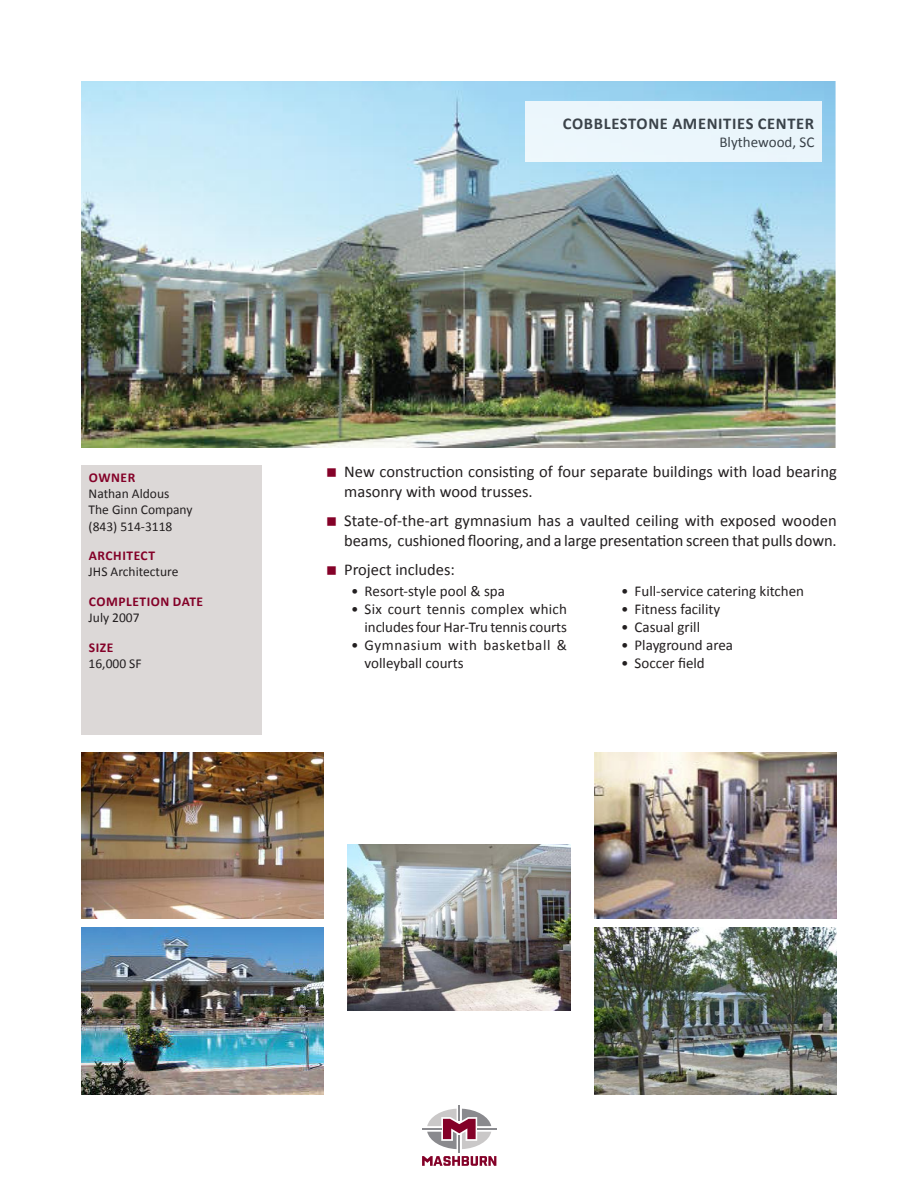
<style>
.page{position:relative;width:918px;height:1188px;background:#fff}
.page>*{position:absolute;margin:0;border:0;box-sizing:border-box;transform-origin:0 0}
.t1{font:16.5px/19.8px "Calibri";color:#231f20}
.t2{font:700 16.5px "Calibri";letter-spacing:.04em;color:#231f20}
.t3{font:15px/18px "Calibri";color:#231f20;text-align:right}
.t4{font:15px/18px "Calibri";letter-spacing:.04em;color:#231f20}
.sidebar_sub_info{font:13.5px "Calibri";color:#231f20}
.sidebar_header{font:700 13.5px "Calibri";letter-spacing:.04em;color:#840128}
.sidebar_last_line{font:13.5px "Calibri";color:#231f20}
</style>
<div class="page">
<svg style="left:422px;top:1105px;width:74px;height:61px"></svg>
<img style="left:81px;top:81px;width:755px;height:366px">
<div style="left:525px;top:101px;width:297px;height:61px;background:#ebf6fc"></div>
<div style="left:81px;top:465px;width:181px;height:269px;background:#dcd8d7"></div>
<img style="left:81px;top:752px;width:243px;height:167px">
<img style="left:81px;top:928px;width:243px;height:166px">
<img style="left:347px;top:844px;width:224px;height:167px">
<img style="left:594px;top:752px;width:243px;height:167px">
<img style="left:594px;top:928px;width:243px;height:166px">
<p class="sidebar_header" style="left:89px;top:469px;width:48px">OWNER</p>
<p class="sidebar_sub_info" style="left:89px;top:485px;width:82px">Nathan Aldous</p>
<p class="sidebar_sub_info" style="left:89px;top:501px;width:105px">The Ginn Company</p>
<p class="sidebar_last_line" style="left:89px;top:518px;width:85px">(843) 514-3118</p>
<p class="sidebar_header" style="left:89px;top:547px;width:68px">ARCHITECT</p>
<p class="sidebar_sub_info" style="left:89px;top:563px;width:91px">JHS Architecture</p>
<p class="sidebar_header" style="left:89px;top:593px;width:116px">COMPLETION DATE</p>
<p class="sidebar_last_line" style="left:89px;top:609px;width:53px">July 2007</p>
<p class="sidebar_header" style="left:89px;top:639px;width:26px">SIZE</p>
<p class="sidebar_last_line" style="left:89px;top:655px;width:55px">16,000 SF</p>
<p class="t2" style="left:563px;top:113px;width:253px">COBBLESTONE AMENITIES CENTER</p>
<p class="t3" style="left:719px;top:133px;width:97px">Blythewood, SC</p>
<p class="t1" style="left:344px;top:462px;width:494px">New construction consisting of four separate buildings with load bearing masonry with wood trusses.</p>
<p class="t1" style="left:344px;top:511px;width:494px">State-of-the-art gymnasium has a vaulted ceiling with exposed wooden beams, cushioned flooring, and a large presentation screen that pulls down.</p>
<p class="t1" style="left:344px;top:559px;width:112px">Project includes:</p>
<p class="t3" style="left:351px;top:582px;width:155px">• Resort-style pool &amp; spa</p>
<p class="t3" style="left:351px;top:600px;width:217px">• Six court tennis complex which includes four Har-Tru tennis courts</p>
<p class="t4" style="left:365px;top:636px;width:204px;text-indent:-14px">• Gymnasium with basketball &amp; volleyball courts</p>
<p class="t3" style="left:621px;top:582px;width:185px">• Full-service catering kitchen</p>
<p class="t3" style="left:621px;top:600px;width:101px">• Fitness facility</p>
<p class="t3" style="left:621px;top:618px;width:81px">• Casual grill</p>
<p class="t3" style="left:621px;top:636px;width:114px">• Playground area</p>
<p class="t3" style="left:621px;top:654px;width:85px">• Soccer field</p>
</div>
